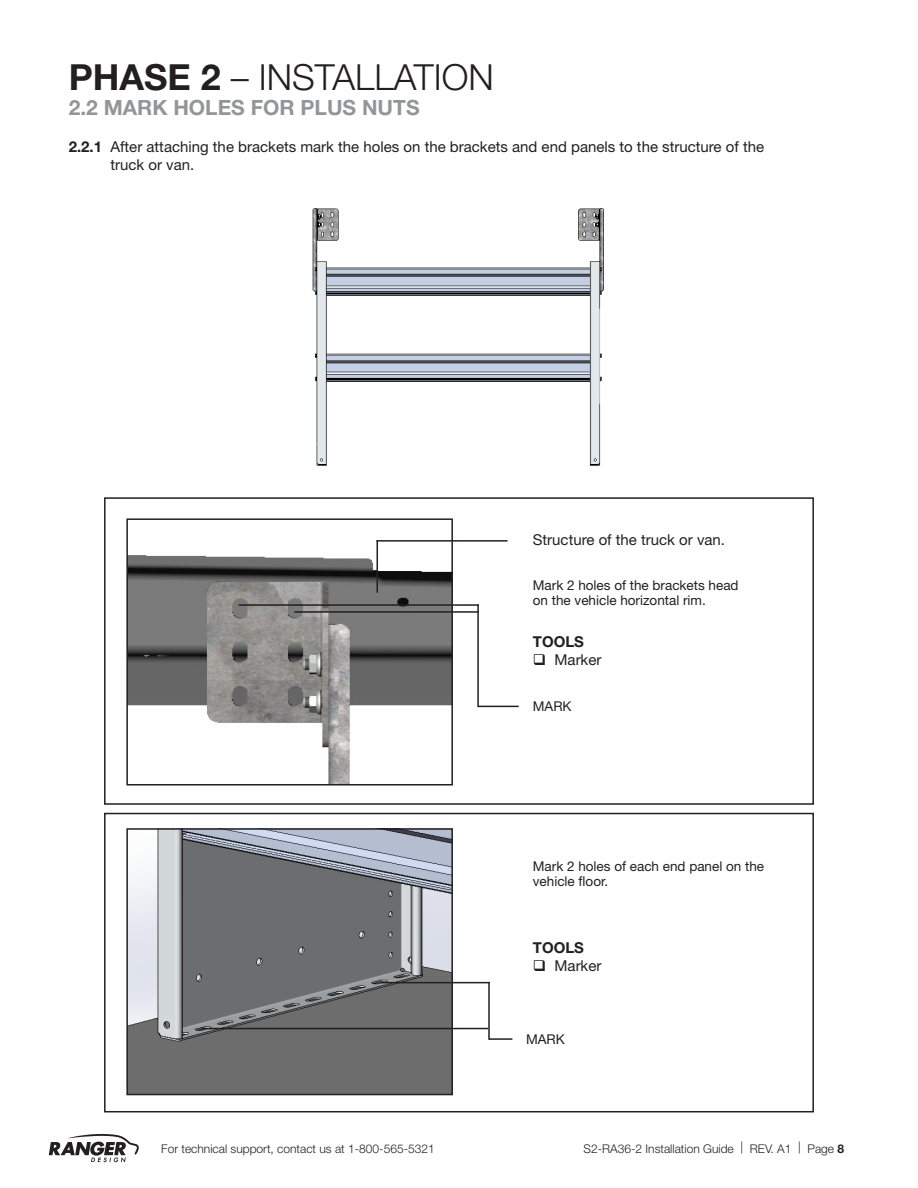
<style>
.page{position:relative;width:918px;height:1188px;background:#fff}
.page>*{position:absolute;margin:0;border:0;box-sizing:border-box;transform-origin:0 0}
.Phase{font:300 36px "Helvetica Neue LT Std";color:#231f20}
.Steps{font:700 21px "Helvetica Neue LT Std";color:#939598}
.t1{font:15px "Helvetica Neue LT Std";color:#231f20}
.t2{font:700 15px "Helvetica Neue LT Std";color:#231f20}
.t3{font:13.5px/15px "Helvetica Neue LT Std";color:#231f20}
.t4{font:300 12px "Helvetica Neue LT Std";color:#231f20}
.s1{font-weight:700}
</style>
<div class="page">
<svg style="left:49px;top:1134px;width:90px;height:29px"></svg>
<img style="left:129px;top:831px;width:321px;height:261px">
<div style="left:126px;top:828px;width:327px;height:267px;border:2px solid #231f20"></div>
<img style="left:129px;top:555px;width:321px;height:228px">
<div style="left:126px;top:518px;width:327px;height:268px;border:2px solid #231f20"></div>
<hr style="left:239px;top:604px;width:240px;height:2px;background:#231f20">
<hr style="left:380px;top:982px;width:110px;height:1px;background:#231f20">
<hr style="left:294px;top:611px;width:185px;height:2px;background:#231f20">
<hr style="left:201px;top:1028px;width:287px;height:1px;background:#231f20">
<hr style="left:478px;top:706px;width:41px;height:1px;background:#231f20">
<hr style="left:376px;top:540px;width:132px;height:2px;background:#231f20">
<hr style="left:489px;top:1038px;width:23px;height:2px;background:#231f20">
<hr style="left:477px;top:604px;width:2px;height:103px;background:#231f20">
<hr style="left:376px;top:540px;width:2px;height:53px;background:#231f20">
<hr style="left:488px;top:982px;width:2px;height:58px;background:#231f20">
<div style="left:104px;top:497px;width:710px;height:308px;border:2px solid #231f20"></div>
<div style="left:104px;top:813px;width:710px;height:299px;border:2px solid #231f20"></div>
<img style="left:312px;top:208px;width:292px;height:258px">
<p class="Phase" style="left:69px;top:55px;width:427px"><span class="s1">PHASE 2</span> – INSTALLATION</p>
<p class="Steps" style="left:69px;top:95px;width:352px">2.2 MARK HOLES FOR PLUS NUTS</p>
<p class="t1" style="left:69px;top:137px;width:697px"><span class="s1">2.2.1</span> After attaching the brackets mark the holes on the brackets and end panels to the structure of the</p>
<p class="t1" style="left:110px;top:155px;width:85px">truck or van.</p>
<p class="t1" style="left:533px;top:531px;width:194px">Structure of the truck or van.</p>
<p class="t3" style="left:533px;top:578px;width:207px">Mark 2 holes of the brackets head on the vehicle horizontal rim.</p>
<p class="t2" style="left:533px;top:633px;width:53px">TOOLS</p>
<p class="t1" style="left:533px;top:651px;width:70px">❑ Marker</p>
<p class="t3" style="left:533px;top:699px;width:40px">MARK</p>
<p class="t3" style="left:533px;top:858px;width:233px">Mark 2 holes of each end panel on the vehicle floor.</p>
<p class="t2" style="left:533px;top:938px;width:53px">TOOLS</p>
<p class="t1" style="left:533px;top:956px;width:70px">❑ Marker</p>
<p class="t3" style="left:526px;top:1031px;width:40px">MARK</p>
<p class="t4" style="left:161px;top:1141px;width:275px">For technical support, contact us at 1-800-565-5321</p>
<p class="t4" style="left:584px;top:1141px;width:262px">S2-RA36-2 Installation Guide | REV. A1 | Page <span class="s1">8</span></p>
</div>
